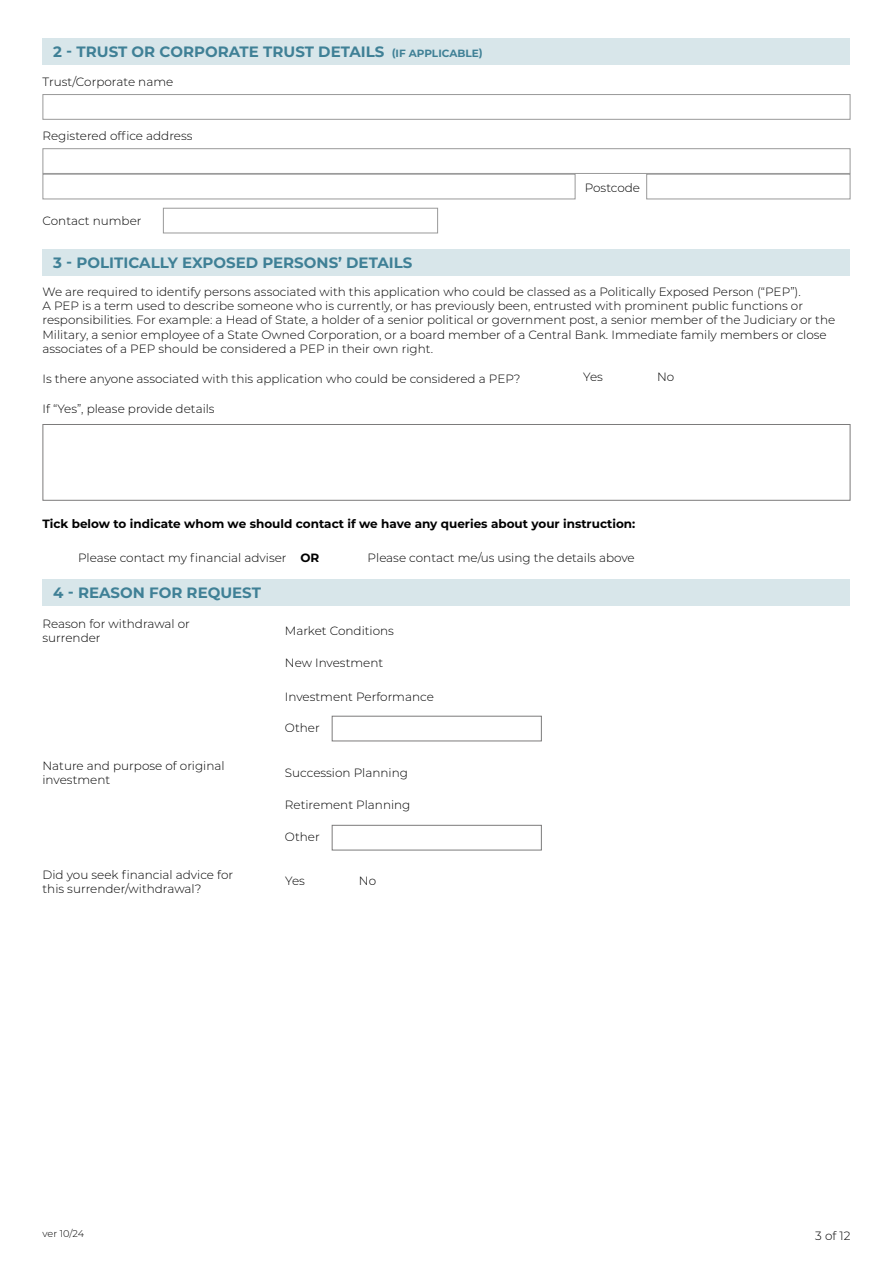
<style>
.page{position:relative;width:893px;height:1263px;background:#fff}
.page>*{position:absolute;margin:0;border:0;box-sizing:border-box;transform-origin:0 0}
.t1{font:700 15px "Montserrat";color:#3f8096}
.t2{font:300 12px/14.4px "Montserrat";color:#000}
.t3{font:700 12px "Montserrat";color:#000}
.t4{font:300 9.75px "Montserrat";letter-spacing:-.005em;color:#000}
.s1{font-size:10.5px}
.s2{font-weight:700}
</style>
<div class="page">
<div style="left:43px;top:38px;width:807px;height:27px;background:#d8e6ea"></div>
<div style="left:43px;top:250px;width:807px;height:26px;background:#d8e6ea"></div>
<div style="left:43px;top:579px;width:807px;height:26px;background:#d8e6ea"></div>
<div style="left:43px;top:94px;width:807px;height:26px;border:1px solid #999"></div>
<div style="left:43px;top:148px;width:807px;height:26px;border:1px solid #999"></div>
<div style="left:43px;top:174px;width:532px;height:25px;border:1px solid #999"></div>
<div style="left:646px;top:174px;width:204px;height:25px;border:1px solid #999"></div>
<div style="left:163px;top:208px;width:275px;height:25px;border:1px solid #999"></div>
<div style="left:43px;top:424px;width:807px;height:77px;border:1px solid #7c7b7b"></div>
<div style="left:332px;top:716px;width:210px;height:25px;border:1px solid #7c7b7b"></div>
<div style="left:332px;top:825px;width:210px;height:25px;border:1px solid #7c7b7b"></div>
<p class="t1" style="left:53px;top:41px;width:431px">2 - TRUST OR CORPORATE TRUST DETAILS <span class="s1">(IF APPLICABLE)</span></p>
<p class="t2" style="left:43px;top:74px;width:132px">Trust/Corporate name</p>
<p class="t2" style="left:43px;top:128px;width:152px">Registered office address</p>
<p class="t2" style="left:585px;top:180px;width:57px">Postcode</p>
<p class="t2" style="left:43px;top:214px;width:101px">Contact number</p>
<p class="t1" style="left:53px;top:252px;width:361px">3 - POLITICALLY EXPOSED PERSONS’ DETAILS</p>
<p class="t2" style="left:43px;top:284px;width:794px">We are required to identify persons associated with this application who could be classed as a Politically Exposed Person (“PEP”).<br>A PEP is a term used to describe someone who is currently, or has previously been, entrusted with prominent public functions or responsibilities. For example: a Head of State, a holder of a senior political or government post, a senior member of the Judiciary or the Military, a senior employee of a State Owned Corporation, or a board member of a Central Bank. Immediate family members or close associates of a PEP should be considered a PEP in their own right.</p>
<p class="t2" style="left:43px;top:371px;width:480px">Is there anyone associated with this application who could be considered a PEP?</p>
<p class="t2" style="left:583px;top:369px;width:21px">Yes</p>
<p class="t2" style="left:657px;top:369px;width:19px">No</p>
<p class="t2" style="left:43px;top:401px;width:174px">If “Yes”, please provide details</p>
<p class="t3" style="left:43px;top:515px;width:594px">Tick below to indicate whom we should contact if we have any queries about your instruction:</p>
<p class="t2" style="left:78px;top:550px;width:243px">Please contact my financial adviser <span class="s2">OR</span></p>
<p class="t2" style="left:368px;top:550px;width:269px">Please contact me/us using the details above</p>
<p class="t1" style="left:53px;top:581px;width:209px">4 - REASON FOR REQUEST</p>
<p class="t2" style="left:43px;top:616px;width:149px">Reason for withdrawal or surrender</p>
<p class="t2" style="left:285px;top:623px;width:111px">Market Conditions</p>
<p class="t2" style="left:285px;top:655px;width:100px">New Investment</p>
<p class="t2" style="left:285px;top:689px;width:150px">Investment Performance</p>
<p class="t2" style="left:285px;top:720px;width:36px">Other</p>
<p class="t2" style="left:43px;top:758px;width:184px">Nature and purpose of original investment</p>
<p class="t2" style="left:285px;top:765px;width:125px">Succession Planning</p>
<p class="t2" style="left:285px;top:797px;width:127px">Retirement Planning</p>
<p class="t2" style="left:285px;top:830px;width:36px">Other</p>
<p class="t2" style="left:43px;top:867px;width:192px">Did you seek financial advice for this surrender/withdrawal?</p>
<p class="t2" style="left:285px;top:873px;width:21px">Yes</p>
<p class="t2" style="left:359px;top:873px;width:19px">No</p>
<p class="t4" style="left:43px;top:1227px;width:43px">ver 10/24</p>
<p class="t2" style="left:815px;top:1228px;width:37px">3 of 12</p>
</div>
